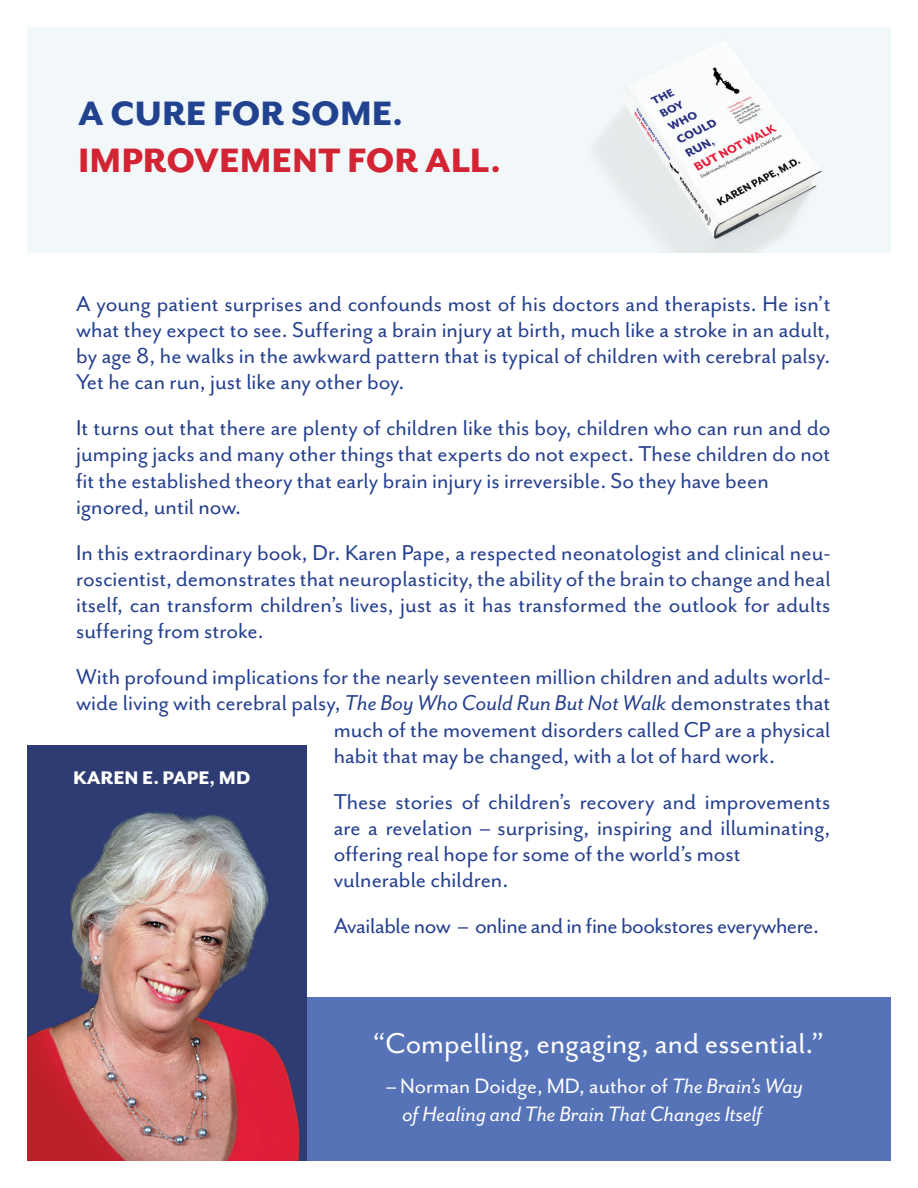
<style>
.page{position:relative;width:918px;height:1188px;background:#fff}
.page>*{position:absolute;margin:0;border:0;box-sizing:border-box;transform-origin:0 0}
.t1{font:800 39px "Mr Eaves San OT";color:#d32434}
.t2{font:800 39px "Mr Eaves San OT";color:#21428f}
.t3{font:33px "Mr Eaves San OT";color:#fff}
.t4{font:24.75px/26.2px "Mr Eaves San OT";color:#25408f;text-align:justify}
.t5{font:24.75px "Mr Eaves San OT";letter-spacing:-.02em;color:#25408f}
.t6{font:italic 24px/28.8px "Mr Eaves San OT";color:#fff}
.t7{font:800 21px "Mr Eaves San OT";color:#fff}
.s1{font-style:italic}
.s2{font-style:normal}
</style>
<div class="page">
<div style="left:307px;top:998px;width:584px;height:163px;background:#5773b8"></div>
<img style="left:27px;top:27px;width:864px;height:226px">
<div style="left:27px;top:745px;width:280px;height:416px;background:#2e3c73"></div>
<img style="left:27px;top:811px;width:273px;height:350px">
<p class="t2" style="left:78px;top:92px;width:326px">A CURE FOR SOME.</p>
<p class="t1" style="left:78px;top:139px;width:424px">IMPROVEMENT FOR ALL.</p>
<p class="t4" style="left:76px;top:291px;width:756px">A young patient surprises and confounds most of his doctors and therapists. He isn’t what they expect to see. Suffering a brain injury at birth, much like a stroke in an adult, by age 8, he walks in the awkward pattern that is typical of children with cerebral palsy.<br>Yet he can run, just like any other boy.</p>
<p class="t4" style="left:76px;top:415px;width:756px">It turns out that there are plenty of children like this boy, children who can run and do jumping jacks and many other things that experts do not expect. These children do not fit the established theory that early brain injury is irreversible. So they have been</p>
<p class="t4" style="left:76px;top:494px;width:167px">ignored, until now.</p>
<p class="t4" style="left:76px;top:540px;width:756px">In this extraordinary book, Dr. Karen Pape, a respected neonatologist and clinical neu&shy;roscientist, demonstrates that neuroplasticity, the ability of the brain to change and heal itself, can transform children’s lives, just as it has transformed the outlook for adults suffering from stroke.</p>
<p class="t4" style="left:76px;top:664px;width:756px">With profound implications for the nearly seventeen million children and adults world-</p>
<p class="t4" style="left:76px;top:690px;width:756px">wide living with cerebral palsy, <span class="s1">The Boy Who Could Run But Not Walk</span> demonstrates that</p>
<p class="t4" style="left:334px;top:717px;width:498px">much of the movement disorders called CP are a physical</p>
<p class="t4" style="left:334px;top:743px;width:443px">habit that may be changed, with a lot of hard work.</p>
<p class="t4" style="left:334px;top:789px;width:498px">These stories of children’s recovery and improvements are a revelation – surprising, inspiring and illuminating, offering real hope for some of the world’s most</p>
<p class="t4" style="left:334px;top:867px;width:176px">vulnerable children.</p>
<p class="t5" style="left:334px;top:912px;width:487px">Available now – online and in fine bookstores everywhere.</p>
<p class="t7" style="left:73px;top:767px;width:179px">KAREN E. PAPE, MD</p>
<p class="t3" style="left:372px;top:1025px;width:453px">“Compelling, engaging, and essential.”</p>
<p class="t6" style="left:403px;top:1071px;width:402px;text-indent:-16px"><span class="s2">– Norman Doidge, MD, author of</span> The Brain’s Way of Healing and The Brain That Changes Itself</p>
</div>
